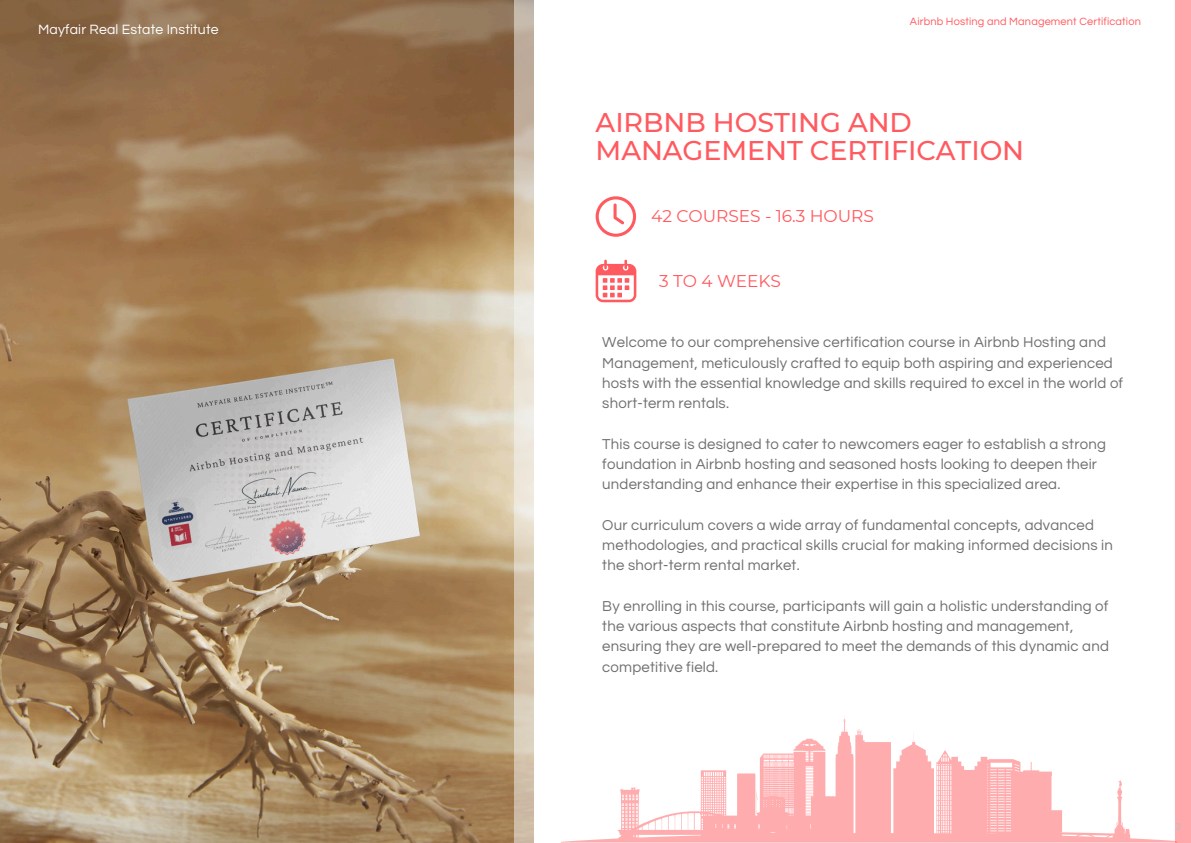
<style>
.page{position:relative;width:1191px;height:843px;background:#fff}
.page>*{position:absolute;margin:0;border:0;box-sizing:border-box;transform-origin:0 0}
.t1{font:500 27px/27.8px "Montserrat";letter-spacing:-.005em;color:#ff5a5f}
.t2{font:17px "Montserrat";letter-spacing:-.005em;color:#ff5a5f}
.t3{font:14.9px/20.2px "Questrial";letter-spacing:.015em;color:#706f6f}
.t4{font:14px "Questrial";letter-spacing:.015em;color:#fff}
.t5{font:11px "Questrial";letter-spacing:.015em;color:#ff5a5f}
.t6{font:10px "IBM Plex Sans Cond";color:#bcbcbc}
</style>
<div class="page">
<img style="left:0;top:0;width:514px;height:842px">
<svg style="left:561px;top:718px;width:614px;height:124px"></svg>
<svg style="left:514px;top:0;width:19px;height:842px;background:#d8ccbb"></svg>
<div style="left:1175px;top:0;width:15px;height:842px;background:#ffa9ac"></div>
<svg style="left:595px;top:196px;width:41px;height:41px"></svg>
<svg style="left:595px;top:259px;width:41px;height:43px"></svg>
<p class="t4" style="left:38px;top:23px;width:182px">Mayfair Real Estate Institute</p>
<h3 class="t5" style="left:909px;top:16px;width:232px">Airbnb Hosting and Management Certification</h3>
<p class="t1" style="left:595px;top:108px;width:430px">AIRBNB HOSTING AND<br>MANAGEMENT CERTIFICATION</p>
<h1 class="t2" style="left:651px;top:206px;width:224px">42 COURSES - 16.3 HOURS</h1>
<p class="t2" style="left:659px;top:270px;width:123px">3 TO 4 WEEKS</p>
<h2 class="t3" style="left:602px;top:332px;width:522px">Welcome to our comprehensive certification course in Airbnb Hosting and Management, meticulously crafted to equip both aspiring and experienced hosts with the essential knowledge and skills required to excel in the world of short-term rentals.</h2>
<p class="t3" style="left:602px;top:434px;width:505px">This course is designed to cater to newcomers eager to establish a strong foundation in Airbnb hosting and seasoned hosts looking to deepen their understanding and enhance their expertise in this specialized area.</p>
<h2 class="t3" style="left:602px;top:515px;width:512px">Our curriculum covers a wide array of fundamental concepts, advanced methodologies, and practical skills crucial for making informed decisions in the short-term rental market.</h2>
<h3 class="t3" style="left:602px;top:596px;width:508px">By enrolling in this course, participants will gain a holistic understanding of the various aspects that constitute Airbnb hosting and management, ensuring they are well-prepared to meet the demands of this dynamic and competitive field.</h3>
<p class="t6" style="left:1175px;top:819px;width:7px">3</p>
</div>
